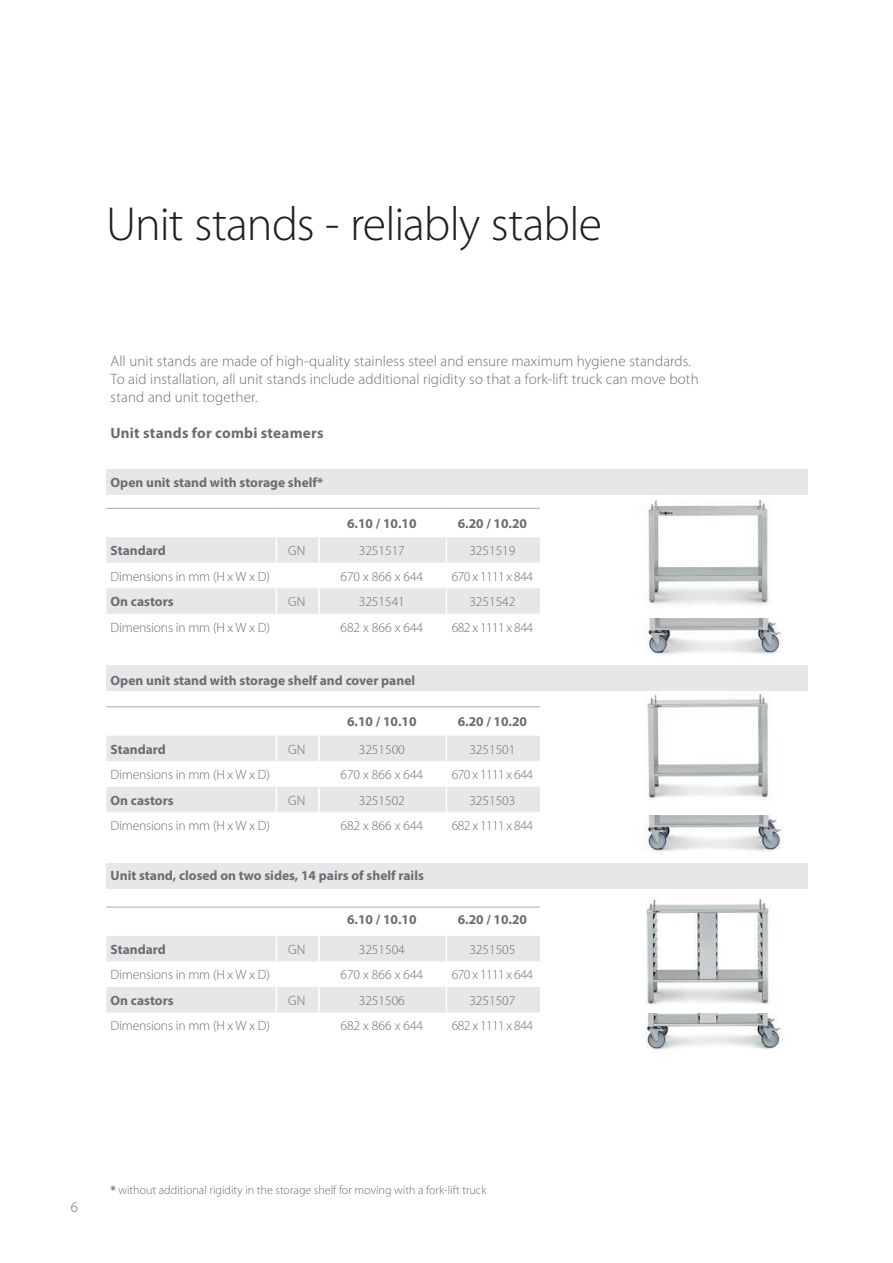
<style>
.page{position:relative;width:893px;height:1263px;background:#fff}
.page>*{position:absolute;margin:0;border:0;box-sizing:border-box;transform-origin:0 0}
.t1{font:300 48px "Myriad Pro";letter-spacing:-.015em;color:#231f20}
.t2{font:300 15px/18px "Myriad Pro";letter-spacing:.005em;color:#6c6d70}
.t3{font:700 15px "Myriad Pro";letter-spacing:.015em;color:#6c6d70}
.t4{font:300 13.5px "Myriad Pro";color:#6c6d70}
.t5{font:700 13.5px "Myriad Pro";color:#6c6d70}
.t6{font:300 13.5px "Myriad Pro";letter-spacing:-.04em;color:#6c6d70}
.t7{font:300 12px "Myriad Pro";color:#6c6d70}
.s1{font-weight:700}
</style>
<div class="page">
<img style="left:647px;top:693px;width:124px;height:107px">
<img style="left:645px;top:618px;width:138px;height:37px">
<img style="left:591px;top:494px;width:217px;height:111px">
<img style="left:645px;top:815px;width:138px;height:37px">
<img style="left:586px;top:888px;width:222px;height:126px">
<img style="left:645px;top:1014px;width:138px;height:36px">
<div style="left:106px;top:469px;width:702px;height:25px;background:#e6e7e9"></div>
<div style="left:106px;top:665px;width:702px;height:26px;background:#e6e7e9"></div>
<div style="left:106px;top:863px;width:702px;height:25px;background:#e6e7e9"></div>
<hr style="left:106px;top:508px;width:170px;height:1px;background:#a8a9ad">
<hr style="left:276px;top:508px;width:43px;height:1px;background:#a8a9ad">
<hr style="left:319px;top:508px;width:127px;height:1px;background:#a8a9ad">
<hr style="left:446px;top:508px;width:94px;height:1px;background:#a8a9ad">
<svg style="left:106px;top:537px;width:434px;height:77px"></svg>
<hr style="left:318px;top:588px;width:2px;height:26px;background:#fff">
<svg style="left:106px;top:707px;width:434px;height:1px"></svg>
<hr style="left:106px;top:706px;width:170px;height:1px;background:#a8a9ad">
<hr style="left:276px;top:706px;width:43px;height:1px;background:#a8a9ad">
<hr style="left:319px;top:706px;width:127px;height:1px;background:#a8a9ad">
<hr style="left:446px;top:706px;width:94px;height:1px;background:#a8a9ad">
<svg style="left:106px;top:736px;width:434px;height:76px"></svg>
<hr style="left:318px;top:787px;width:2px;height:25px;background:#fff">
<svg style="left:107px;top:1012px;width:433px;height:1px"></svg>
<hr style="left:106px;top:907px;width:170px;height:1px;background:#a8a9ad">
<hr style="left:276px;top:907px;width:43px;height:1px;background:#a8a9ad">
<hr style="left:319px;top:907px;width:127px;height:1px;background:#a8a9ad">
<hr style="left:446px;top:907px;width:94px;height:1px;background:#a8a9ad">
<svg style="left:106px;top:936px;width:434px;height:76px"></svg>
<hr style="left:318px;top:987px;width:2px;height:25px;background:#fff">
<h1 class="t1" style="left:106px;top:195px;width:497px">Unit stands - reliably stable</h1>
<p class="t2" style="left:111px;top:351px;width:590px">All unit stands are made of high-quality stainless steel and ensure maximum hygiene standards.<br>To aid installation, all unit stands include additional rigidity so that a fork-lift truck can move both stand and unit together.</p>
<p class="t3" style="left:111px;top:423px;width:214px">Unit stands for combi steamers</p>
<p class="t5" style="left:111px;top:473px;width:214px">Open unit stand with storage shelf*</p>
<p class="t5" style="left:347px;top:514px;width:71px">6.10 / 10.10</p>
<p class="t5" style="left:458px;top:514px;width:71px">6.20 / 10.20</p>
<p class="t5" style="left:111px;top:542px;width:57px">Standard</p>
<p class="t4" style="left:288px;top:542px;width:19px">GN</p>
<p class="t4" style="left:359px;top:542px;width:48px">3251517</p>
<p class="t4" style="left:469px;top:542px;width:48px">3251519</p>
<p class="t4" style="left:111px;top:568px;width:161px">Dimensions in mm (H x W x D)</p>
<p class="t4" style="left:340px;top:568px;width:84px">670 x 866 x 644</p>
<p class="t6" style="left:452px;top:568px;width:83px">670 x 1111 x 844</p>
<p class="t5" style="left:111px;top:593px;width:65px">On castors</p>
<p class="t4" style="left:288px;top:593px;width:19px">GN</p>
<p class="t4" style="left:359px;top:593px;width:48px">3251541</p>
<p class="t4" style="left:469px;top:593px;width:48px">3251542</p>
<p class="t4" style="left:111px;top:619px;width:161px">Dimensions in mm (H x W x D)</p>
<p class="t4" style="left:340px;top:619px;width:84px">682 x 866 x 644</p>
<p class="t6" style="left:452px;top:619px;width:83px">682 x 1111 x 844</p>
<p class="t5" style="left:111px;top:671px;width:306px">Open unit stand with storage shelf and cover panel</p>
<p class="t5" style="left:347px;top:712px;width:71px">6.10 / 10.10</p>
<p class="t5" style="left:458px;top:712px;width:71px">6.20 / 10.20</p>
<p class="t5" style="left:111px;top:740px;width:57px">Standard</p>
<p class="t4" style="left:288px;top:741px;width:19px">GN</p>
<p class="t4" style="left:359px;top:741px;width:48px">3251500</p>
<p class="t4" style="left:469px;top:741px;width:48px">3251501</p>
<p class="t4" style="left:111px;top:766px;width:161px">Dimensions in mm (H x W x D)</p>
<p class="t4" style="left:340px;top:766px;width:84px">670 x 866 x 644</p>
<p class="t6" style="left:452px;top:766px;width:83px">670 x 1111 x 644</p>
<p class="t5" style="left:111px;top:791px;width:65px">On castors</p>
<p class="t4" style="left:288px;top:792px;width:19px">GN</p>
<p class="t4" style="left:359px;top:792px;width:48px">3251502</p>
<p class="t4" style="left:469px;top:792px;width:48px">3251503</p>
<p class="t4" style="left:111px;top:817px;width:161px">Dimensions in mm (H x W x D)</p>
<p class="t4" style="left:340px;top:817px;width:84px">682 x 866 x 644</p>
<p class="t6" style="left:452px;top:817px;width:83px">682 x 1111 x 844</p>
<p class="t5" style="left:111px;top:867px;width:315px">Unit stand, closed on two sides, 14 pairs of shelf rails</p>
<p class="t5" style="left:347px;top:910px;width:71px">6.10 / 10.10</p>
<p class="t5" style="left:458px;top:910px;width:71px">6.20 / 10.20</p>
<p class="t5" style="left:111px;top:940px;width:57px">Standard</p>
<p class="t4" style="left:288px;top:941px;width:19px">GN</p>
<p class="t4" style="left:359px;top:941px;width:48px">3251504</p>
<p class="t4" style="left:469px;top:941px;width:48px">3251505</p>
<p class="t4" style="left:111px;top:967px;width:161px">Dimensions in mm (H x W x D)</p>
<p class="t4" style="left:340px;top:967px;width:84px">670 x 866 x 644</p>
<p class="t6" style="left:452px;top:967px;width:83px">670 x 1111 x 644</p>
<p class="t5" style="left:111px;top:991px;width:65px">On castors</p>
<p class="t4" style="left:288px;top:992px;width:19px">GN</p>
<p class="t4" style="left:359px;top:992px;width:48px">3251506</p>
<p class="t4" style="left:469px;top:992px;width:48px">3251507</p>
<p class="t4" style="left:111px;top:1018px;width:161px">Dimensions in mm (H x W x D)</p>
<p class="t4" style="left:340px;top:1018px;width:84px">682 x 866 x 644</p>
<p class="t6" style="left:452px;top:1018px;width:83px">682 x 1111 x 844</p>
<p class="t2" style="left:71px;top:1197px;width:9px">6</p>
<p class="t7" style="left:111px;top:1182px;width:377px"><span class="s1">*</span> without additional rigidity in the storage shelf for moving with a fork-lift truck</p>
</div>
